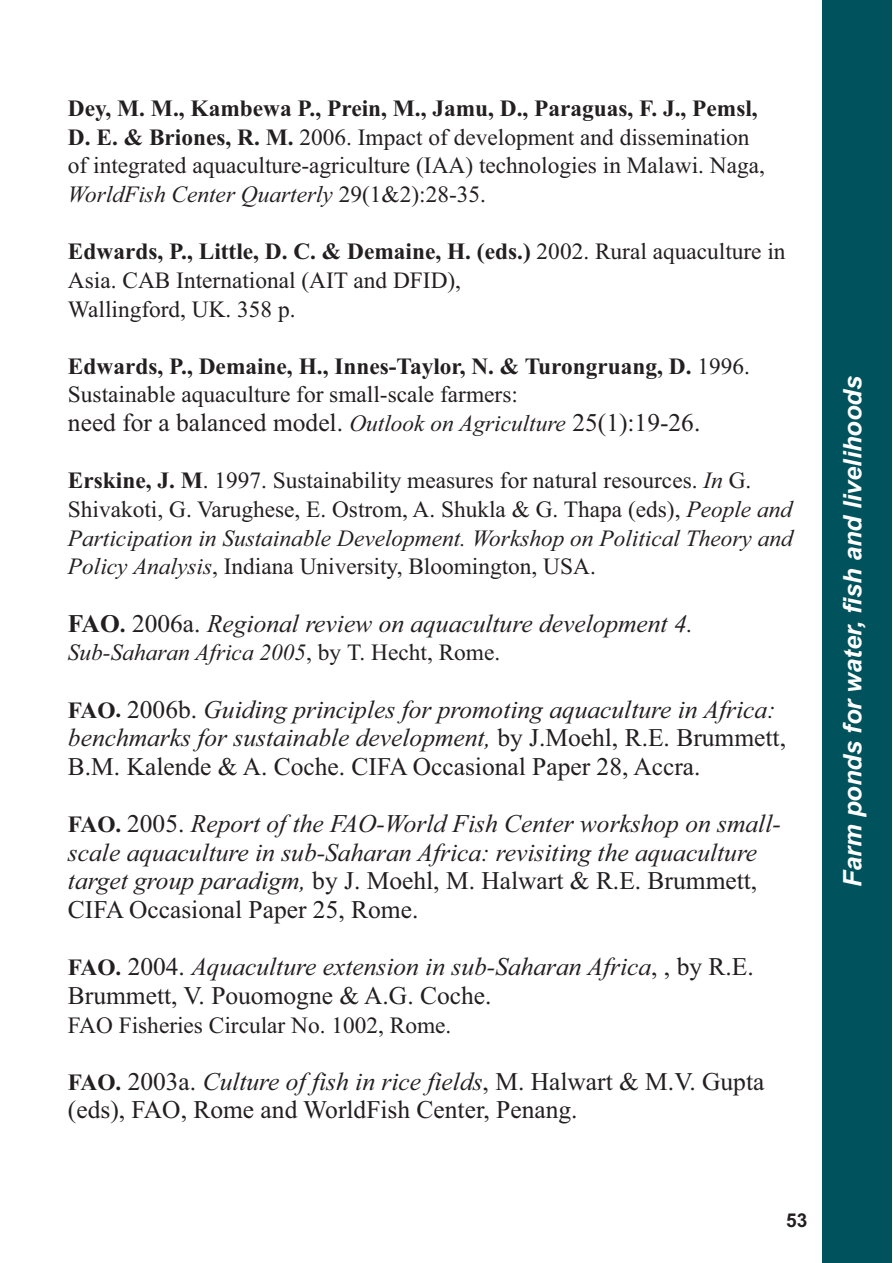
<style>
.page{position:relative;width:893px;height:1263px;background:#fff}
.page>*{position:absolute;margin:0;border:0;box-sizing:border-box;transform-origin:0 0}
.t1{font:italic 25.5px/28.7px "Times New Roman";color:#231f20}
.t2{font:25.5px/28.7px "Times New Roman";color:#231f20}
.t3{font:italic 700 25.5px "Arial";color:#fff}
.t4{font:23.4px/28.7px "Times New Roman";color:#231f20}
.t5{font:700 23.4px/28.7px "Times New Roman";color:#231f20}
.t6{font:italic 23.4px "Times New Roman";color:#231f20}
.t7{font:700 19.05px "Arial";color:#231f20}
.s1{font-weight:700}
.s2{font-style:italic}
.s3{font-weight:400}
.s4{font-style:italic;font-size:23.4px}
.s5{font-weight:700;font-style:normal}
.s6{font-weight:700;font-style:normal;font-size:23.4px}
.s7{font-style:normal}
.s8{font-weight:700;font-size:23.4px}
</style>
<div class="page">
<div style="left:822px;top:0;width:69px;height:1263px;background:#00535d"></div>
<p class="t4" style="left:68px;top:96px;width:698px"><span class="s1">Dey, M. M., Kambewa P., Prein, M., Jamu, D., Paraguas, F. J., Pemsl, D. E. &amp; Briones, R. M.</span> 2006. Impact of development and dissemination of integrated aquaculture-agriculture (IAA) technologies in Malawi. Naga, <span class="s2">WorldFish Center Quarterly</span> 29(1&amp;2):28-35.</p>
<p class="t4" style="left:68px;top:239px;width:719px"><span class="s1">Edwards, P., Little, D. C. &amp; Demaine, H. (eds.)</span> 2002. Rural aquaculture in<br>Asia. CAB International (AIT and DFID),<br>Wallingford, UK. 358 p.</p>
<p class="t5" style="left:68px;top:354px;width:683px">Edwards, P., Demaine, H., Innes-Taylor, N. &amp; Turongruang, D. <span class="s3">1996.<br>Sustainable aquaculture for small-scale farmers:</span></p>
<p class="t2" style="left:68px;top:411px;width:634px">need for a balanced model. <span class="s4">Outlook on Agriculture</span> 25(1):19-26.</p>
<p class="t4" style="left:68px;top:468px;width:726px"><span class="s1">Erskine, J. M</span>. 1997. Sustainability measures for natural resources. <span class="s2">In</span> G.<br>Shivakoti, G. Varughese, E. Ostrom, A. Shukla &amp; G. Thapa (eds), <span class="s2">People and Participation in Sustainable Development. Workshop on Political Theory and Policy Analysis</span>, Indiana University, Bloomington, USA.</p>
<p class="t1" style="left:68px;top:611px;width:626px"><span class="s5">FAO</span><span class="s6">.</span> <span class="s7">2006a.</span> Regional review on aquaculture development 4.</p>
<p class="t6" style="left:68px;top:644px;width:434px">Sub-Saharan Africa 2005<span class="s7">, by T. Hecht, Rome.</span></p>
<p class="t1" style="left:68px;top:697px;width:719px"><span class="s6">FAO.</span> <span class="s7">2006b.</span> Guiding principles for promoting aquaculture in Africa: benchmarks for sustainable development, <span class="s7">by J.Moehl, R.E. Brummett,<br>B.M. Kalende &amp; A. Coche. CIFA Occasional Paper 28, Accra.</span></p>
<p class="t1" style="left:68px;top:812px;width:714px"><span class="s6">FAO.</span> <span class="s7">2005.</span> Report of the FAO-World Fish Center workshop on small&shy;scale aquaculture in sub-Saharan Africa: revisiting the aquaculture target group paradigm, <span class="s7">by J. Moehl, M. Halwart &amp; R.E. Brummett, CIFA Occasional Paper 25, Rome.</span></p>
<p class="t2" style="left:68px;top:955px;width:687px"><span class="s8">FAO.</span> 2004. <span class="s2">Aquaculture extension in sub-Saharan Africa</span>, , by R.E.<br>Brummett, V. Pouomogne &amp; A.G. Coche.</p>
<p class="t4" style="left:68px;top:1013px;width:385px">FAO Fisheries Circular No. 1002, Rome.</p>
<p class="t2" style="left:68px;top:1069px;width:698px"><span class="s8">FAO.</span> 2003a. <span class="s2">Culture of fish in rice fields</span>, M. Halwart &amp; M.V. Gupta (eds), FAO, Rome and WorldFish Center, Penang.</p>
<p class="t7" style="left:786px;top:1213px;width:23px">53</p>
<p class="t3" style="left:843px;top:887px;width:512px;rotate:-90deg">Farm ponds for water, fish and livelihoods</p>
</div>
